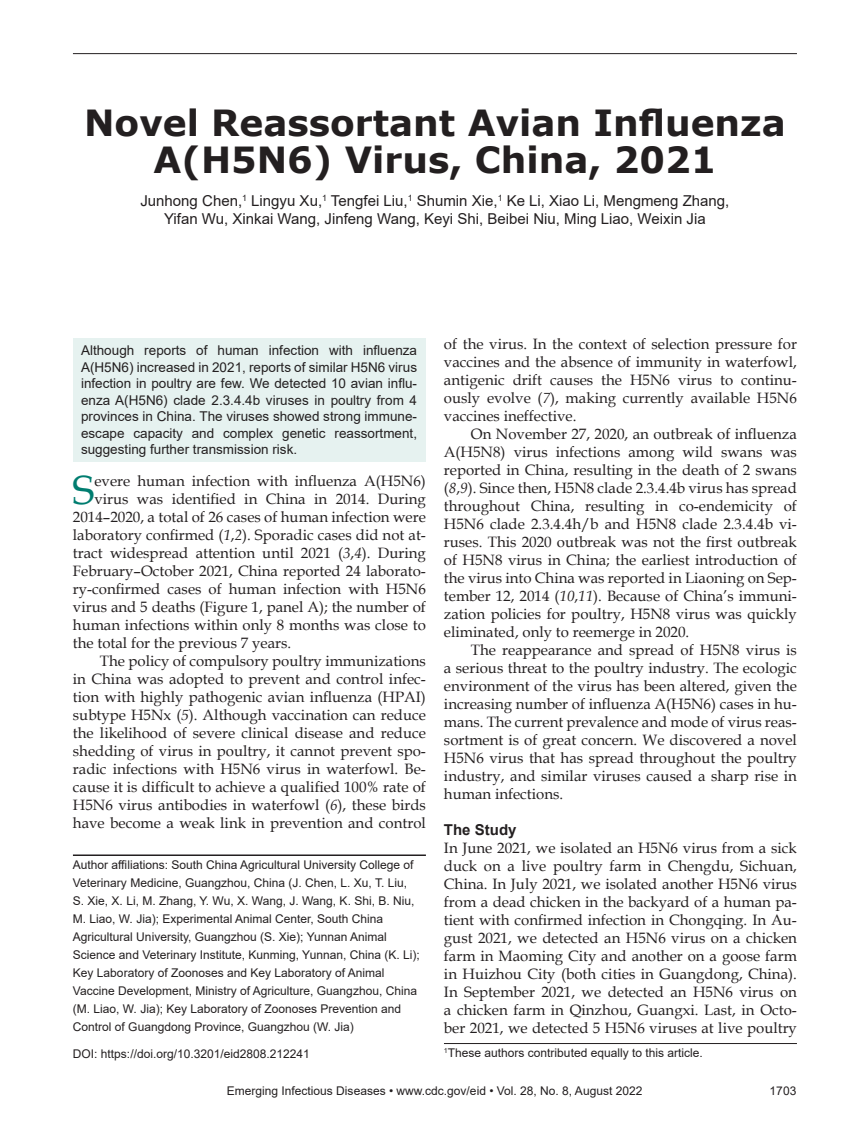
<style>
.page{position:relative;width:851px;height:1134px;background:#fff}
.page>*{position:absolute;margin:0;border:0;box-sizing:border-box;transform-origin:0 0}
.Drop_Cap{font:40.8px "Book Antiqua";color:#007d70}
.Article_Title{font:700 36px/37.5px "Verdana";color:#231f20;text-align:center}
.Body_Text{font:15px/18px "Book Antiqua";color:#231f20;text-align:justify}
.BodyText2{font:15px/18px "Book Antiqua";color:#231f20;text-align:justify}
.Drop_Cap-2{font:15px "Book Antiqua";color:#231f20}
.Authors{font:15px/18px "Arial";color:#231f20;text-align:center}
.t1{font:700 15px "Arial";color:#231f20}
.Abstract{font:13.5px/16.5px "Arial";color:#231f20;text-align:justify}
.Affiliations{font:12px/18px "Arial";color:#231f20}
.Footnote{font:12px "Arial";color:#231f20}
.DOI{font:12px "Arial";color:#231f20}
.s1{font-style:italic}
</style>
<div class="page">
<hr style="left:73px;top:53px;width:723px;height:1px;background:#231f20">
<hr style="left:73px;top:854px;width:353px;height:2px;background:#231f20">
<div style="left:73px;top:338px;width:353px;height:124px;background:#e6f2f0"></div>
<hr style="left:444px;top:1043px;width:353px;height:1px;background:#231f20">
<p class="Article_Title" style="left:84px;top:103px;width:703px">Novel Reassortant Avian Influenza<br>A(H5N6) Virus, China, 2021</p>
<p class="Authors" style="left:140px;top:192px;width:590px">Junhong Chen,<sup>1</sup> Lingyu Xu,<sup>1</sup> Tengfei Liu,<sup>1</sup> Shumin Xie,<sup>1</sup> Ke Li, Xiao Li, Mengmeng Zhang,<br>Yifan Wu, Xinkai Wang, Jinfeng Wang, Keyi Shi, Beibei Niu, Ming Liao, Weixin Jia</p>
<p class="Body_Text" style="left:444px;top:335px;width:354px">of the virus. In the context of selection pressure for vaccines and the absence of immunity in waterfowl, antigenic drift causes the H5N6 virus to continu&shy;ously evolve (<span class="s1">7</span>), making currently available H5N6 vaccines ineffective.</p>
<p class="Body_Text" style="left:444px;top:425px;width:354px;text-indent:27px">On November 27, 2020, an outbreak of influenza A(H5N8) virus infections among wild swans was reported in China, resulting in the death of 2 swans (<span class="s1">8</span>,<span class="s1">9</span>). Since then, H5N8 clade 2.3.4.4b virus has spread throughout China, resulting in co-endemicity of H5N6 clade 2.3.4.4h/b and H5N8 clade 2.3.4.4b vi&shy;ruses. This 2020 outbreak was not the first outbreak of H5N8 virus in China; the earliest introduction of the virus into China was reported in Liaoning on Sep&shy;tember 12, 2014 (<span class="s1">10</span>,<span class="s1">11</span>). Because of China’s immuni&shy;zation policies for poultry, H5N8 virus was quickly eliminated, only to reemerge in 2020.</p>
<p class="Body_Text" style="left:444px;top:641px;width:354px;text-indent:27px">The reappearance and spread of H5N8 virus is a serious threat to the poultry industry. The ecologic environment of the virus has been altered, given the increasing number of influenza A(H5N6) cases in hu&shy;mans. The current prevalence and mode of virus reas&shy;sortment is of great concern. We discovered a novel H5N6 virus that has spread throughout the poultry industry, and similar viruses caused a sharp rise in human infections.</p>
<h1 class="t1" style="left:444px;top:819px;width:74px">The Study</h1>
<p class="BodyText2" style="left:444px;top:839px;width:354px">In June 2021, we isolated an H5N6 virus from a sick duck on a live poultry farm in Chengdu, Sichuan, China. In July 2021, we isolated another H5N6 virus from a dead chicken in the backyard of a human pa&shy;tient with confirmed infection in Chongqing. In Au&shy;gust 2021, we detected an H5N6 virus on a chicken farm in Maoming City and another on a goose farm in Huizhou City (both cities in Guangdong, China).<br>In September 2021, we detected an H5N6 virus on a chicken farm in Qinzhou, Guangxi. Last, in Octo&shy;ber 2021, we detected 5 H5N6 viruses at live poultry</p>
<p class="Abstract" style="left:81px;top:342px;width:337px">Although reports of human infection with influenza A(H5N6) increased in 2021, reports of similar H5N6 virus infection in poultry are few. We detected 10 avian influ&shy;enza A(H5N6) clade 2.3.4.4b viruses in poultry from 4 provinces in China. The viruses showed strong immune&shy;escape capacity and complex genetic reassortment, suggesting further transmission risk.</p>
<p class="Drop_Cap" style="left:73px;top:462px;width:23px">S</p>
<p class="Drop_Cap-2" style="left:94px;top:471px;width:333px">evere human infection with influenza A(H5N6)</p>
<p class="Drop_Cap-2" style="left:94px;top:489px;width:333px">virus was identified in China in 2014. During</p>
<p class="Drop_Cap-2" style="left:73px;top:507px;width:354px">2014–2020, a total of 26 cases of human infection were</p>
<p class="Drop_Cap-2" style="left:73px;top:525px;width:354px">laboratory confirmed (<span class="s1">1</span>,<span class="s1">2</span>). Sporadic cases did not at-</p>
<p class="Drop_Cap-2" style="left:73px;top:543px;width:354px">tract widespread attention until 2021 (<span class="s1">3</span>,<span class="s1">4</span>). During</p>
<p class="Drop_Cap-2" style="left:73px;top:561px;width:354px">February–October 2021, China reported 24 laborato-</p>
<p class="Drop_Cap-2" style="left:73px;top:579px;width:354px">ry-confirmed cases of human infection with H5N6</p>
<p class="Drop_Cap-2" style="left:73px;top:597px;width:354px">virus and 5 deaths (Figure 1, panel A); the number of</p>
<p class="Drop_Cap-2" style="left:73px;top:615px;width:354px">human infections within only 8 months was close to</p>
<p class="Drop_Cap-2" style="left:73px;top:633px;width:220px">the total for the previous 7 years.</p>
<p class="Body_Text" style="left:73px;top:652px;width:354px;text-indent:27px">The policy of compulsory poultry immunizations in China was adopted to prevent and control infec&shy;tion with highly pathogenic avian influenza (HPAI) subtype H5Nx (<span class="s1">5</span>). Although vaccination can reduce the likelihood of severe clinical disease and reduce shedding of virus in poultry, it cannot prevent spo&shy;radic infections with H5N6 virus in waterfowl. Be&shy;cause it is difficult to achieve a qualified 100% rate of H5N6 virus antibodies in waterfowl (<span class="s1">6</span>), these birds have become a weak link in prevention and control</p>
<p class="Affiliations" style="left:73px;top:856px;width:348px">Author affiliations: South China Agricultural University College of Veterinary Medicine, Guangzhou, China (J. Chen, L. Xu, T. Liu, S. Xie, X. Li, M. Zhang, Y. Wu, X. Wang, J. Wang, K. Shi, B. Niu, M. Liao, W. Jia); Experimental Animal Center, South China Agricultural University, Guangzhou (S. Xie); Yunnan Animal Science and Veterinary Institute, Kunming, Yunnan, China (K. Li); Key Laboratory of Zoonoses and Key Laboratory of Animal Vaccine Development, Ministry of Agriculture, Guangzhou, China (M. Liao, W. Jia); Key Laboratory of Zoonoses Prevention and Control of Guangdong Province, Guangzhou (W. Jia)</p>
<p class="DOI" style="left:73px;top:1046px;width:238px">DOI: https://doi.org/10.3201/eid2808.212241</p>
<p class="Footnote" style="left:444px;top:1045px;width:260px"><sup>1</sup>These authors contributed equally to this article.</p>
<p class="Affiliations" style="left:227px;top:1082px;width:417px">Emerging Infectious Diseases • www.cdc.gov/eid • Vol. 28, No. 8, August 2022</p>
<p class="Affiliations" style="left:769px;top:1082px;width:28px">1703</p>
</div>
